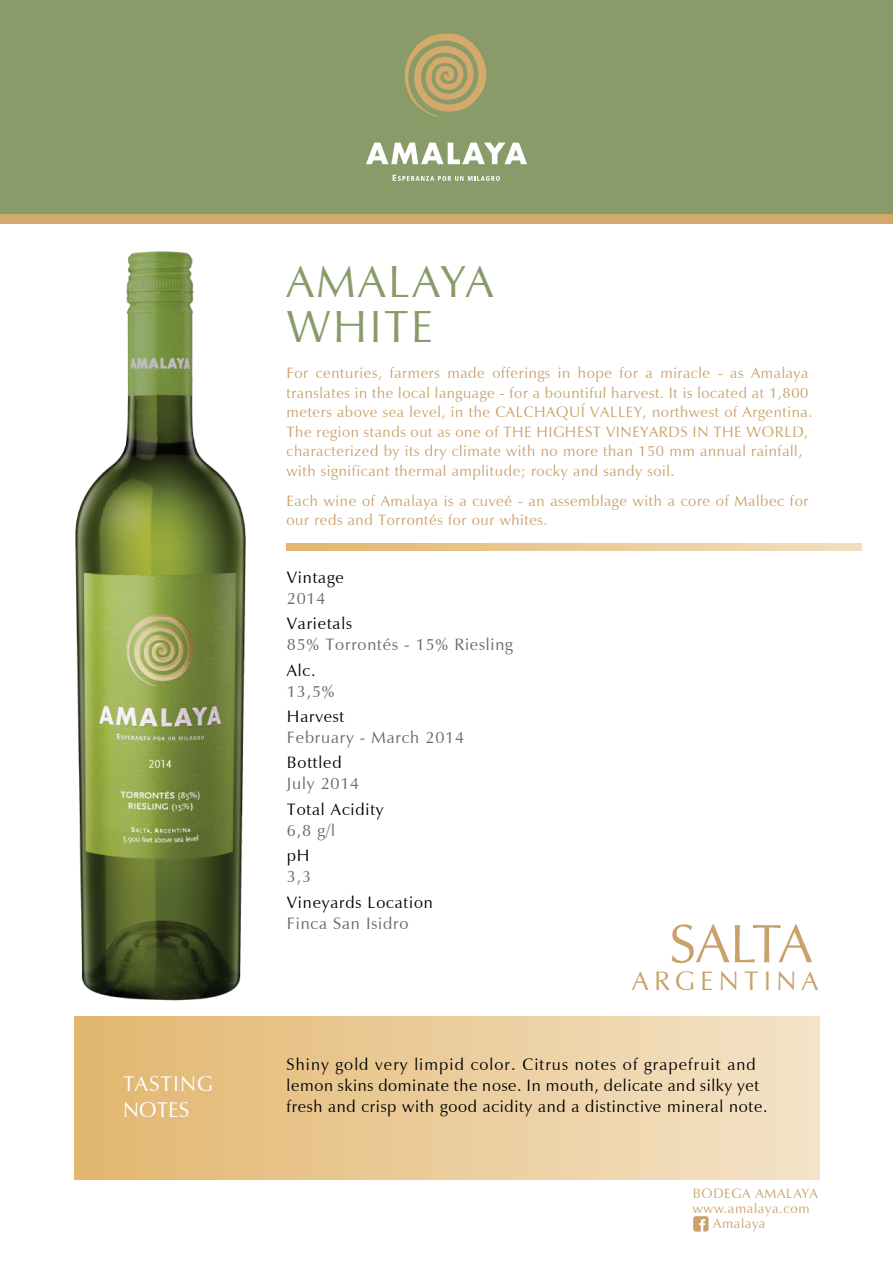
<style>
.page{position:relative;width:893px;height:1263px;background:#fff}
.page>*{position:absolute;margin:0;border:0;box-sizing:border-box;transform-origin:0 0}
.t1{font:54.75px "Zapf Humanist 601 BT";letter-spacing:-.025em;color:#caa16b}
.t2{font:45px/45px "Zapf Humanist 601 BT";letter-spacing:.05em;color:#8a9b6a}
.t3{font:26.7px "Zapf Humanist 601 BT";letter-spacing:.2em;color:#caa16b}
.t4{font:21.3px/25.5px "Zapf Humanist 601 BT";letter-spacing:.025em;color:#fff}
.t5{font:16.5px/21px "Zapf Humanist 601 BT";letter-spacing:.05em;color:#000}
.t6{font:16.5px "Zapf Humanist 601 BT";letter-spacing:.05em;color:#6b655c}
.t7{font:15px/19.5px "Zapf Humanist 601 BT";letter-spacing:.04em;color:#caa16b}
.t8{font:13.5px "Zapf Humanist 601 BT";letter-spacing:.05em;color:#caa16b}
</style>
<div class="page">
<img style="left:75px;top:251px;width:171px;height:750px">
<div style="left:74px;top:1017px;width:745px;height:162px;background:linear-gradient(to right,#e2b66f,#f4e3c8)"></div>
<svg style="left:286px;top:544px;width:576px;height:6px;background:#eaca96"></svg>
<svg style="left:693px;top:1216px;width:16px;height:15px"></svg>
<div style="left:0;top:0;width:893px;height:218px;background:#8a9b6a"></div>
<div style="left:0;top:215px;width:893px;height:9px;background:#d3aa6b"></div>
<svg style="left:366px;top:143px;width:161px;height:21px"></svg>
<svg style="left:405px;top:34px;width:81px;height:83px"></svg>
<svg style="left:393px;top:175px;width:107px;height:6px"></svg>
<h3 class="t4" style="left:123px;top:1071px;width:91px">TASTING<br>NOTES</h3>
<h2 class="t2" style="left:286px;top:259px;width:209px">AMALAYA<br>WHITE</h2>
<p class="t7" style="left:286px;top:363px;width:527px">For centuries, farmers made offerings in hope for a miracle - as Amalaya translates in the local language - for a bountiful harvest. It is located at 1,800 meters above sea level, in the CALCHAQUÍ VALLEY, northwest of Argentina.<br>The region stands out as one of THE HIGHEST VINEYARDS IN THE WORLD, characterized by its dry climate with no more than 150 mm annual rainfall, with significant thermal amplitude; rocky and sandy soil.</p>
<p class="t7" style="left:286px;top:491px;width:523px">Each wine of Amalaya is a cuveé - an assemblage with a core of Malbec for our reds and Torrontés for our whites.</p>
<p class="t5" style="left:287px;top:567px;width:58px">Vintage</p>
<p class="t6" style="left:287px;top:588px;width:40px">2014</p>
<p class="t5" style="left:287px;top:613px;width:67px">Varietals</p>
<p class="t6" style="left:287px;top:634px;width:227px">85% Torrontés - 15% Riesling</p>
<p class="t5" style="left:287px;top:659px;width:30px">Alc.</p>
<p class="t6" style="left:287px;top:681px;width:49px">13,5%</p>
<p class="t5" style="left:287px;top:706px;width:59px">Harvest</p>
<p class="t6" style="left:287px;top:727px;width:179px">February - March 2014</p>
<p class="t5" style="left:287px;top:752px;width:56px">Bottled</p>
<p class="t6" style="left:287px;top:773px;width:74px">July 2014</p>
<p class="t5" style="left:287px;top:799px;width:98px">Total Acidity</p>
<p class="t6" style="left:287px;top:820px;width:50px">6,8 g/l</p>
<p class="t5" style="left:287px;top:845px;width:24px">pH</p>
<p class="t6" style="left:287px;top:866px;width:26px">3,3</p>
<p class="t5" style="left:287px;top:891px;width:147px">Vineyards Location</p>
<p class="t6" style="left:287px;top:913px;width:123px">Finca San Isidro</p>
<h1 class="t1" style="left:669px;top:910px;width:145px">SALTA</h1>
<h3 class="t3" style="left:632px;top:964px;width:188px">ARGENTINA</h3>
<p class="t5" style="left:287px;top:1054px;width:483px">Shiny gold very limpid color. Citrus notes of grapefruit and lemon skins dominate the nose. In mouth, delicate and silky yet fresh and crisp with good acidity and a distinctive mineral note.</p>
<p class="t8" style="left:693px;top:1185px;width:126px">BODEGA AMALAYA</p>
<p class="t8" style="left:693px;top:1200px;width:118px">www.amalaya.com</p>
<p class="t8" style="left:713px;top:1215px;width:54px">Amalaya</p>
</div>
